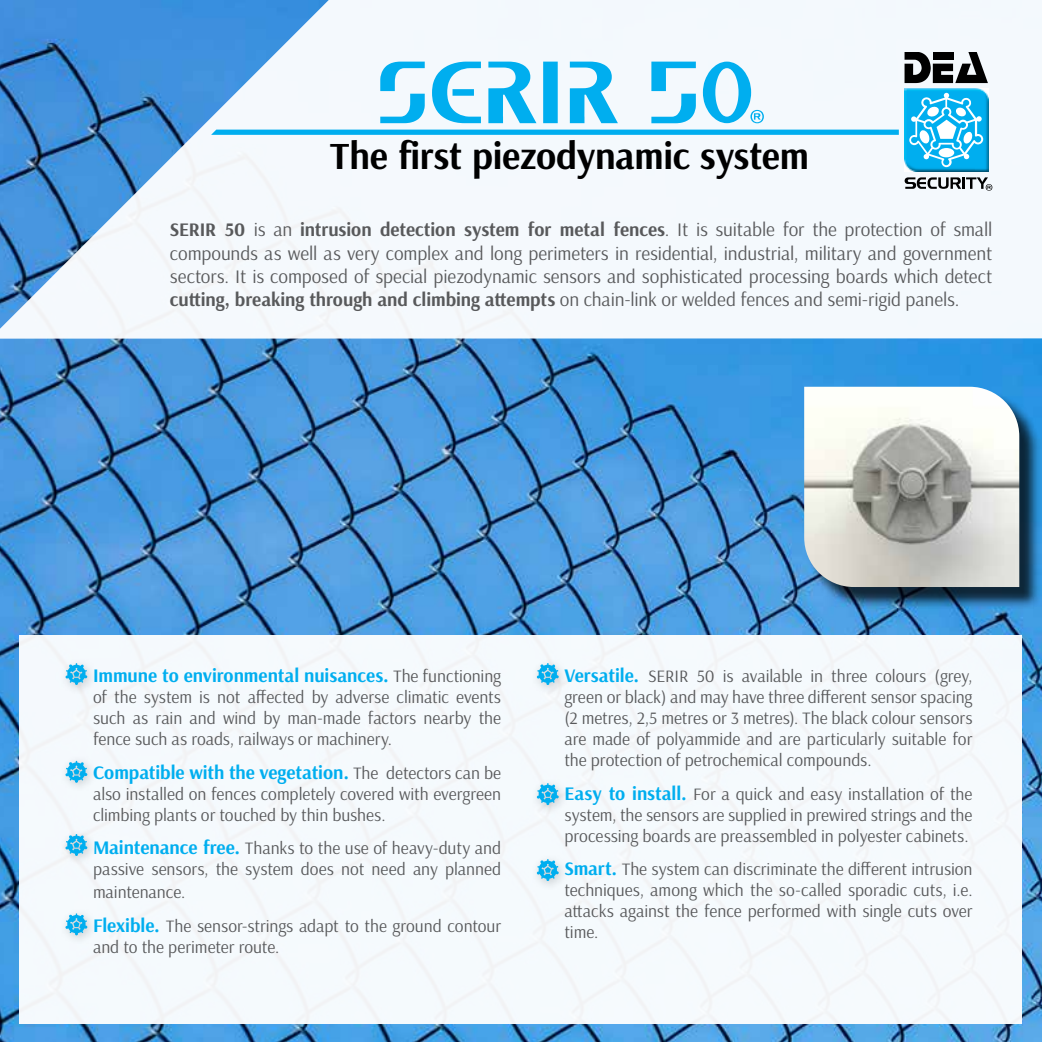
<style>
.page{position:relative;width:1042px;height:1042px;background:#fff}
.page>*{position:absolute;margin:0;border:0;box-sizing:border-box;transform-origin:0 0}
.t1{font:84px "Saber";letter-spacing:-.01em;color:#00aeef}
.t2{font:700 38.5px "Arsenal";letter-spacing:-.01em;color:#000}
.t3{font:19.25px/23.1px "Arsenal";letter-spacing:-.005em;color:#58595b;text-align:justify}
.t4{font:700 19.25px "Arsenal";letter-spacing:-.005em;color:#00aeef}
.t5{font:17.5px/21px "Arsenal";color:#58595b;text-align:justify}
.s1{font-weight:700}
.s2{font-weight:400;font-size:17.5px;color:#58595b}
.s3{font-weight:700;font-size:19.25px;color:#00aeef}
</style>
<div class="page">
<img style="left:0;top:339px;width:1042px;height:703px">
<div style="left:20px;top:635px;width:1002px;height:388px;background:#f5fafd"></div>
<svg style="left:0;top:0;width:1042px;height:339px;fill:#f4f9fd"></svg>
<div style="left:807px;top:389px;width:234px;height:220px;background:#000;opacity:.75"></div>
<img style="left:804px;top:387px;width:215px;height:200px">
<svg style="left:211px;top:130px;width:688px;height:5px;background:#08b0ef"></svg>
<div style="left:59px;top:656px;width:39px;height:39px;background:#000;opacity:.2"></div>
<svg style="left:66px;top:663px;width:21px;height:22px"></svg>
<div style="left:530px;top:656px;width:39px;height:39px;background:#000;opacity:.2"></div>
<svg style="left:537px;top:663px;width:22px;height:22px"></svg>
<div style="left:530px;top:776px;width:39px;height:39px;background:#000;opacity:.2"></div>
<svg style="left:537px;top:783px;width:22px;height:22px"></svg>
<div style="left:530px;top:852px;width:39px;height:39px;background:#000;opacity:.2"></div>
<svg style="left:537px;top:859px;width:22px;height:22px"></svg>
<div style="left:59px;top:754px;width:39px;height:39px;background:#f4f8fc"></div>
<svg style="left:65px;top:761px;width:22px;height:22px"></svg>
<div style="left:59px;top:827px;width:39px;height:39px;background:#000;opacity:.2"></div>
<svg style="left:65px;top:834px;width:22px;height:22px"></svg>
<div style="left:59px;top:907px;width:39px;height:39px;background:#000;opacity:.2"></div>
<svg style="left:65px;top:913px;width:22px;height:22px"></svg>
<svg style="left:904px;top:177px;width:88px;height:13px"></svg>
<img style="left:904px;top:88px;width:84px;height:83px">
<svg style="left:909px;top:93px;width:74px;height:74px"></svg>
<svg style="left:904px;top:52px;width:84px;height:31px"></svg>
<svg style="left:750px;top:110px;width:14px;height:13px"></svg>
<h1 class="t1" style="left:380px;top:62px;width:380px">SERIR 50</h1>
<h2 class="t2" style="left:330px;top:133px;width:481px">The first piezodynamic system</h2>
<p class="t3" style="left:170px;top:218px;width:824px"><span class="s1">SERIR 50</span> is an <span class="s1">intrusion detection system for metal fences</span>. It is suitable for the protection of small compounds as well as very complex and long perimeters in residential, industrial, military and government sectors. It is composed of special piezodynamic sensors and sophisticated processing boards which detect <span class="s1">cutting, breaking through and climbing attempts</span> on chain-link or welded fences and semi-rigid panels.</p>
<p class="t4" style="left:93px;top:664px;width:410px">Immune to environmental nuisances. <span class="s2">The functioning</span></p>
<p class="t5" style="left:93px;top:687px;width:409px">of the system is not affected by adverse climatic events such as rain and wind by man-made factors nearby the fence such as roads, railways or machinery.</p>
<p class="t4" style="left:93px;top:760px;width:410px">Compatible with the vegetation. <span class="s2">The detectors can be</span></p>
<p class="t5" style="left:93px;top:783px;width:410px">also installed on fences completely covered with evergreen climbing plants or touched by thin bushes.</p>
<p class="t5" style="left:93px;top:838px;width:410px"><span class="s3">Maintenance free.</span> Thanks to the use of heavy-duty and passive sensors, the system does not need any planned</p>
<p class="t5" style="left:93px;top:876px;width:410px;line-height:33.6px">maintenance.<br><span class="s3">Flexible.</span> The sensor-strings adapt to the ground contour</p>
<p class="t5" style="left:93px;top:937px;width:188px">and to the perimeter route.</p>
<p class="t5" style="left:564px;top:666px;width:410px"><span class="s3">Versatile.</span> SERIR 50 is available in three colours (grey, green or black) and may have three different sensor spacing (2 metres, 2,5 metres or 3 metres). The black colour sensors are made of polyammide and are particularly suitable for the protection of petrochemical compounds.</p>
<p class="t5" style="left:564px;top:783px;width:410px"><span class="s3">Easy to install.</span> For a quick and easy installation of the system, the sensors are supplied in prewired strings and the processing boards are preassembled in polyester cabinets.</p>
<p class="t5" style="left:564px;top:859px;width:410px"><span class="s3">Smart.</span> The system can discriminate the different intrusion techniques, among which the so-called sporadic cuts, i.e. attacks against the fence performed with single cuts over time.</p>
</div>
